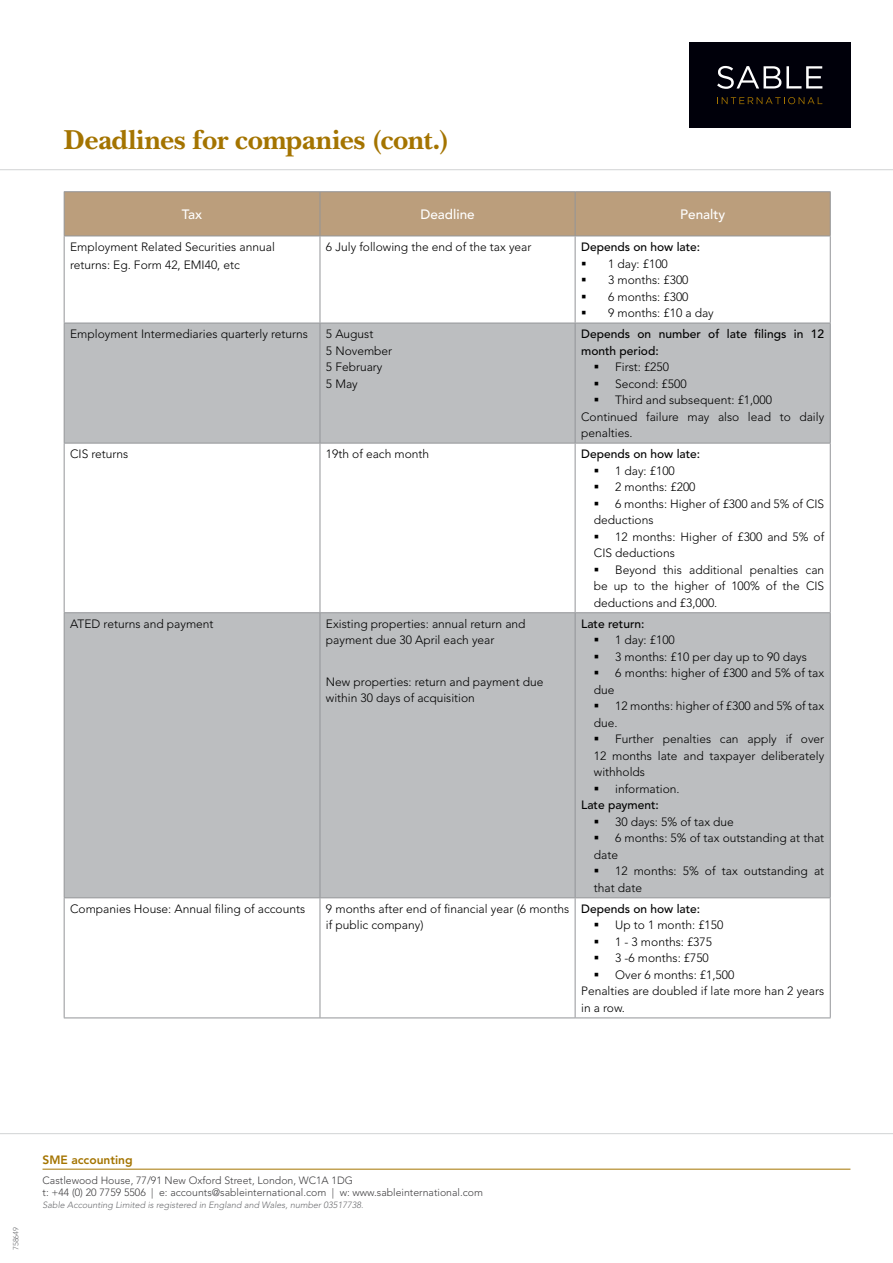
<style>
.page{position:relative;width:893px;height:1263px;background:#fff}
.page>*{position:absolute;margin:0;border:0;box-sizing:border-box;transform-origin:0 0}
.t1{font:700 28.5px "New Baskerville Std";letter-spacing:-.015em;color:#a47400}
.t2{font:500 13.5px "Avenir LT Std";color:#fff}
.t3{font:300 12px/16.5px "Avenir LT Std";color:#000}
.t4{font:500 12px/16.5px "Avenir LT Std";color:#000}
.t5{font:800 12px "Avenir LT Std";color:#a47400}
.t6{font:300 10.5px/12px "Avenir LT Std";color:#414042}
.t7{font:italic 300 9px "Avenir LT Std";color:#6d6e71}
.t8{font:300 7.5px "Avenir LT Std";color:#6d6e71}
</style>
<div class="page">
<hr style="left:0;top:169px;width:893px;height:1px;background:#d1d3d4">
<div style="left:689px;top:43px;width:161px;height:85px;background:#00000a"></div>
<svg style="left:717px;top:66px;width:105px;height:23px"></svg>
<svg style="left:717px;top:97px;width:105px;height:7px"></svg>
<hr style="left:0;top:1133px;width:893px;height:1px;background:#d1d3d4">
<hr style="left:43px;top:1169px;width:807px;height:1px;background:#a47400">
<div style="left:65px;top:192px;width:765px;height:44px;background:#bb9e7c"></div>
<div style="left:65px;top:324px;width:765px;height:573px;background:#bcbec0"></div>
<svg style="left:65px;top:444px;width:765px;height:168px"></svg>
<hr style="left:830px;top:323px;width:1px;height:120px;background:#939598">
<hr style="left:830px;top:443px;width:1px;height:169px;background:#939598">
<hr style="left:830px;top:613px;width:1px;height:284px;background:#939598">
<hr style="left:830px;top:898px;width:1px;height:119px;background:#939598">
<hr style="left:64px;top:192px;width:1px;height:44px;background:#939598">
<hr style="left:320px;top:192px;width:1px;height:44px;background:#939598">
<hr style="left:575px;top:192px;width:1px;height:44px;background:#939598">
<hr style="left:320px;top:236px;width:1px;height:87px;background:#939598">
<hr style="left:575px;top:236px;width:1px;height:87px;background:#939598">
<hr style="left:320px;top:323px;width:1px;height:120px;background:#939598">
<hr style="left:575px;top:323px;width:1px;height:120px;background:#939598">
<hr style="left:320px;top:443px;width:1px;height:169px;background:#939598">
<hr style="left:575px;top:443px;width:1px;height:169px;background:#939598">
<hr style="left:320px;top:613px;width:1px;height:284px;background:#939598">
<hr style="left:575px;top:613px;width:1px;height:284px;background:#939598">
<hr style="left:320px;top:898px;width:1px;height:119px;background:#939598">
<hr style="left:575px;top:898px;width:1px;height:119px;background:#939598">
<hr style="left:830px;top:236px;width:1px;height:87px;background:#939598">
<hr style="left:64px;top:323px;width:256px;height:1px;background:#939598">
<hr style="left:320px;top:323px;width:255px;height:1px;background:#939598">
<hr style="left:575px;top:323px;width:256px;height:1px;background:#939598">
<hr style="left:64px;top:236px;width:1px;height:87px;background:#939598">
<hr style="left:64px;top:323px;width:1px;height:120px;background:#939598">
<hr style="left:64px;top:443px;width:1px;height:169px;background:#939598">
<hr style="left:64px;top:613px;width:1px;height:284px;background:#939598">
<hr style="left:64px;top:898px;width:1px;height:119px;background:#939598">
<hr style="left:64px;top:443px;width:256px;height:1px;background:#939598">
<hr style="left:320px;top:443px;width:255px;height:1px;background:#939598">
<hr style="left:575px;top:443px;width:256px;height:1px;background:#939598">
<hr style="left:64px;top:612px;width:256px;height:1px;background:#939598">
<hr style="left:320px;top:612px;width:255px;height:1px;background:#939598">
<hr style="left:575px;top:612px;width:256px;height:1px;background:#939598">
<hr style="left:64px;top:897px;width:256px;height:1px;background:#939598">
<hr style="left:320px;top:897px;width:255px;height:1px;background:#939598">
<hr style="left:575px;top:897px;width:256px;height:1px;background:#939598">
<hr style="left:64px;top:1017px;width:256px;height:1px;background:#939598">
<hr style="left:320px;top:1017px;width:255px;height:1px;background:#939598">
<hr style="left:575px;top:1017px;width:256px;height:1px;background:#939598">
<hr style="left:64px;top:191px;width:256px;height:1px;background:#939598">
<hr style="left:320px;top:191px;width:255px;height:1px;background:#939598">
<hr style="left:575px;top:191px;width:256px;height:1px;background:#939598">
<hr style="left:830px;top:192px;width:1px;height:44px;background:#939598">
<hr style="left:64px;top:236px;width:256px;height:1px;background:#939598">
<hr style="left:320px;top:236px;width:255px;height:1px;background:#939598">
<hr style="left:575px;top:236px;width:256px;height:1px;background:#939598">
<svg style="left:595px;top:381px;width:3px;height:4px"></svg>
<svg style="left:595px;top:468px;width:3px;height:4px"></svg>
<svg style="left:595px;top:485px;width:3px;height:4px"></svg>
<svg style="left:595px;top:501px;width:3px;height:4px"></svg>
<svg style="left:595px;top:534px;width:3px;height:4px"></svg>
<svg style="left:595px;top:567px;width:3px;height:4px"></svg>
<svg style="left:595px;top:638px;width:3px;height:4px"></svg>
<svg style="left:595px;top:671px;width:3px;height:4px"></svg>
<svg style="left:595px;top:704px;width:3px;height:4px"></svg>
<svg style="left:595px;top:737px;width:3px;height:4px"></svg>
<svg style="left:595px;top:836px;width:3px;height:4px"></svg>
<svg style="left:595px;top:869px;width:3px;height:4px"></svg>
<h1 class="t1" style="left:64px;top:123px;width:387px">Deadlines for companies (cont.)</h1>
<p class="t2" style="left:182px;top:206px;width:22px">Tax</p>
<p class="t2" style="left:420px;top:206px;width:56px">Deadline</p>
<p class="t2" style="left:680px;top:206px;width:47px">Penalty</p>
<p class="t3" style="left:70px;top:238px;width:206px;line-height:18px">Employment Related Securities annual returns: Eg. Form 42, EMI40, etc</p>
<p class="t3" style="left:326px;top:239px;width:207px">6 July following the end of the tax year</p>
<p class="t4" style="left:581px;top:239px;width:121px">Depends on how late:</p>
<p class="t3" style="left:608px;top:255px;width:107px">1 day: £100<br>3 months: £300<br>6 months: £300<br>9 months: £10 a day</p>
<p class="t3" style="left:70px;top:326px;width:239px">Employment Intermediaries quarterly returns</p>
<p class="t3" style="left:326px;top:326px;width:68px">5 August<br>5 November<br>5 February<br>5 May</p>
<p class="t4" style="left:581px;top:326px;width:245px">Depends on number of late filings in 12 month period:</p>
<p class="t3" style="left:615px;top:359px;width:55px">First: £250</p>
<p class="t3" style="left:615px;top:375px;width:73px">Second: £500</p>
<p class="t3" style="left:615px;top:392px;width:158px">Third and subsequent: £1,000</p>
<p class="t3" style="left:581px;top:408px;width:245px">Continued failure may also lead to daily</p>
<p class="t3" style="left:581px;top:425px;width:53px">penalties.</p>
<p class="t3" style="left:70px;top:446px;width:60px">CIS returns</p>
<p class="t3" style="left:326px;top:446px;width:105px">19th of each month</p>
<p class="t4" style="left:581px;top:446px;width:121px">Depends on how late:</p>
<p class="t3" style="left:615px;top:462px;width:61px">1 day: £100</p>
<p class="t3" style="left:615px;top:479px;width:82px">2 months: £200</p>
<p class="t3" style="left:615px;top:495px;width:211px">6 months: Higher of £300 and 5% of CIS</p>
<p class="t3" style="left:594px;top:512px;width:61px">deductions</p>
<p class="t3" style="left:615px;top:528px;width:211px">12 months: Higher of £300 and 5% of</p>
<p class="t3" style="left:594px;top:545px;width:82px">CIS deductions</p>
<p class="t3" style="left:615px;top:561px;width:211px">Beyond this additional penalties can</p>
<p class="t3" style="left:594px;top:578px;width:232px">be up to the higher of 100% of the CIS</p>
<p class="t3" style="left:594px;top:594px;width:125px">deductions and £3,000.</p>
<p class="t3" style="left:70px;top:615px;width:145px">ATED returns and payment</p>
<p class="t3" style="left:326px;top:615px;width:201px">Existing properties: annual return and payment due 30 April each year</p>
<p class="t3" style="left:326px;top:673px;width:219px">New properties: return and payment due within 30 days of acquisition</p>
<p class="t4" style="left:581px;top:616px;width:65px">Late return:</p>
<p class="t3" style="left:615px;top:632px;width:211px">1 day: £100<br>3 months: £10 per day up to 90 days<br>6 months: higher of £300 and 5% of tax</p>
<p class="t3" style="left:594px;top:681px;width:22px">due</p>
<p class="t3" style="left:594px;top:698px;width:232px;text-indent:21px">12 months: higher of £300 and 5% of tax due.</p>
<p class="t3" style="left:615px;top:731px;width:211px">Further penalties can apply if over</p>
<p class="t3" style="left:594px;top:747px;width:232px">12 months late and taxpayer deliberately</p>
<p class="t3" style="left:594px;top:764px;width:53px">withholds</p>
<p class="t3" style="left:615px;top:780px;width:66px">information.</p>
<p class="t4" style="left:581px;top:797px;width:79px">Late payment:</p>
<p class="t3" style="left:615px;top:813px;width:120px">30 days: 5% of tax due</p>
<p class="t3" style="left:615px;top:830px;width:211px">6 months: 5% of tax outstanding at that</p>
<p class="t3" style="left:594px;top:846px;width:26px">date</p>
<p class="t3" style="left:615px;top:863px;width:211px">12 months: 5% of tax outstanding at</p>
<p class="t3" style="left:594px;top:879px;width:50px">that date</p>
<p class="t3" style="left:70px;top:900px;width:237px">Companies House: Annual filing of accounts</p>
<p class="t3" style="left:326px;top:900px;width:245px">9 months after end of financial year (6 months if public company)</p>
<p class="t4" style="left:581px;top:901px;width:121px">Depends on how late:</p>
<p class="t3" style="left:615px;top:917px;width:110px">Up to 1 month: £150</p>
<p class="t3" style="left:615px;top:933px;width:98px">1 - 3 months: £375</p>
<p class="t3" style="left:615px;top:950px;width:95px">3 -6 months: £750</p>
<p class="t3" style="left:615px;top:966px;width:121px">Over 6 months: £1,500</p>
<p class="t3" style="left:581px;top:983px;width:245px">Penalties are doubled if late more han 2 years</p>
<p class="t3" style="left:581px;top:999px;width:45px">in a row.</p>
<p class="t8" style="left:11px;top:1250px;width:25px;rotate:-90deg">758649</p>
<p class="t5" style="left:43px;top:1152px;width:92px">SME accounting</p>
<p class="t6" style="left:43px;top:1174px;width:442px">Castlewood House, 77/91 New Oxford Street, London, WC1A 1DG<br>t: +44 (0) 20 7759 5506 | e: accounts@sableinternational.com | w: www.sableinternational.com</p>
<p class="t7" style="left:43px;top:1200px;width:322px">Sable Accounting Limited is registered in England and Wales, number 03517738.</p>
</div>
